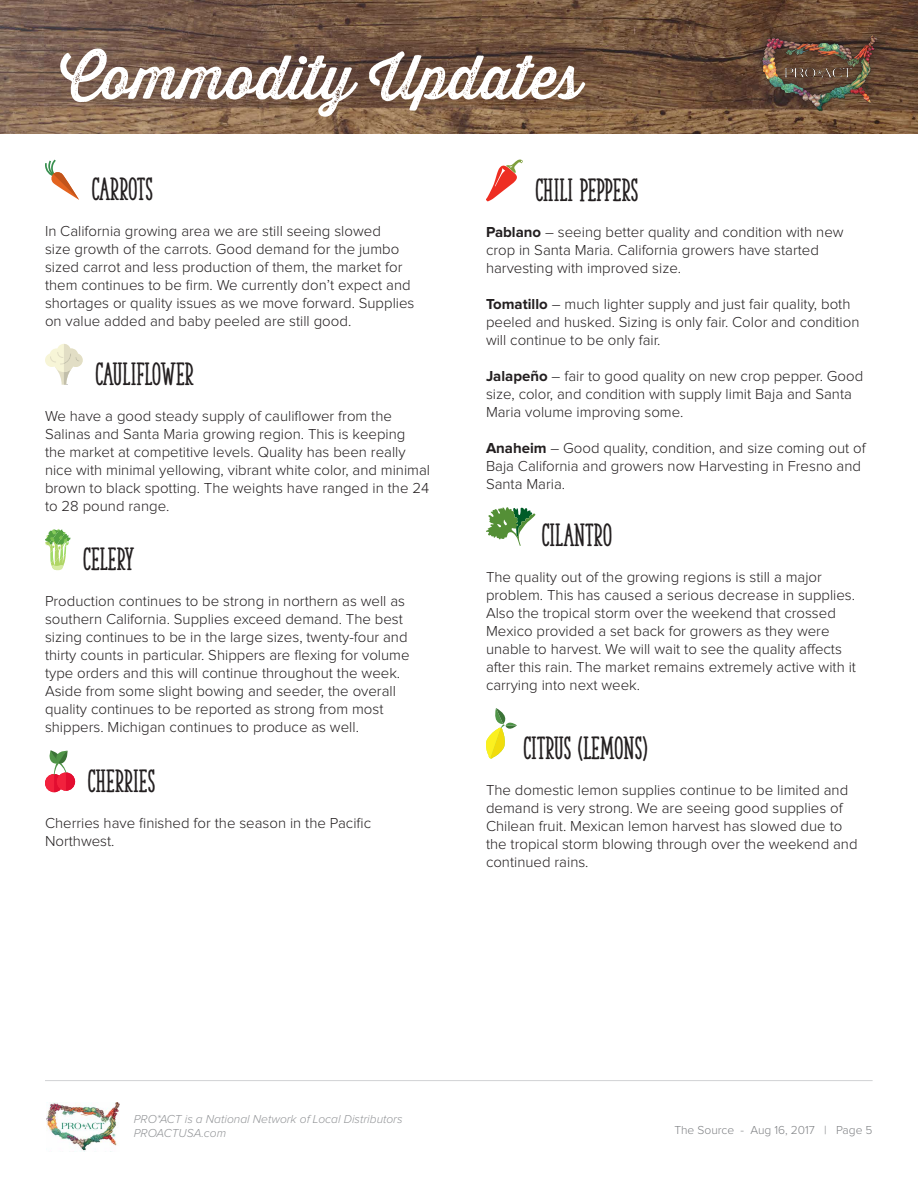
<style>
.page{position:relative;width:918px;height:1188px;background:#fff}
.page>*{position:absolute;margin:0;border:0;box-sizing:border-box;transform-origin:0 0}
.t1{font:60px "Thirsty Rough Reg One";color:#fff}
.t2{font:30px "The Serif Hand Extrablack";color:#231f20}
.t3{font:700 27px "Proxima Nova";color:#fff}
.t4{font:300 15px/18px "Proxima Nova";color:#231f20}
.t5{font:italic 300 12px/14.4px "Proxima Nova";color:#939598}
.t6{font:300 12px "Proxima Nova";color:#808285}
.s1{font-weight:700}
</style>
<div class="page">
<img style="left:46px;top:1102px;width:74px;height:49px">
<hr style="left:45px;top:1080px;width:828px;height:1px;background:#d1d2d4">
<img style="left:0;top:0;width:918px;height:134px">
<div style="left:752px;top:25px;width:133px;height:94px;background:#231f20;opacity:.6"></div>
<img style="left:761px;top:36px;width:115px;height:76px">
<svg style="left:45px;top:160px;width:34px;height:40px"></svg>
<svg style="left:45px;top:344px;width:38px;height:41px"></svg>
<svg style="left:45px;top:529px;width:26px;height:42px"></svg>
<svg style="left:45px;top:750px;width:30px;height:42px"></svg>
<svg style="left:486px;top:160px;width:37px;height:41px"></svg>
<svg style="left:486px;top:507px;width:49px;height:39px"></svg>
<svg style="left:486px;top:708px;width:31px;height:51px"></svg>
<h1 class="t1" style="left:60px;top:33px;width:523px">Commodity Updates</h1>
<h3 class="t3" style="left:217px;top:80px;width:158px">Aug 16, 2017</h3>
<h2 class="t2" style="left:92px;top:171px;width:63px">CARROTS</h2>
<p class="t4" style="left:45px;top:223px;width:371px">In California growing area we are still seeing slowed<br>size growth of the carrots. Good demand for the jumbo sized carrot and less production of them, the market for them continues to be firm. We currently don’t expect and shortages or quality issues as we move forward. Supplies on value added and baby peeled are still good.</p>
<h2 class="t2" style="left:95px;top:356px;width:100px">CAULIFLOWER</h2>
<p class="t4" style="left:45px;top:407px;width:387px">We have a good steady supply of cauliflower from the Salinas and Santa Maria growing region. This is keeping<br>the market at competitive levels. Quality has been really nice with minimal yellowing, vibrant white color, and minimal brown to black spotting. The weights have ranged in the 24 to 28 pound range.</p>
<h2 class="t2" style="left:83px;top:541px;width:52px">CELERY</h2>
<p class="t4" style="left:45px;top:593px;width:366px">Production continues to be strong in northern as well as southern California. Supplies exceed demand. The best sizing continues to be in the large sizes, twenty-four and thirty counts in particular. Shippers are flexing for volume type orders and this will continue throughout the week.<br>Aside from some slight bowing and seeder, the overall quality continues to be reported as strong from most shippers. Michigan continues to produce as well.</p>
<h2 class="t2" style="left:88px;top:763px;width:69px">CHERRIES</h2>
<p class="t4" style="left:45px;top:815px;width:328px">Cherries have finished for the season in the Pacific<br>Northwest.</p>
<h2 class="t2" style="left:535px;top:172px;width:104px">CHILI PEPPERS</h2>
<p class="t4" style="left:486px;top:224px;width:359px"><span class="s1">Pablano</span> – seeing better quality and condition with new crop in Santa Maria. California growers have started harvesting with improved size.</p>
<p class="t4" style="left:486px;top:296px;width:375px"><span class="s1">Tomatillo</span> – much lighter supply and just fair quality, both peeled and husked. Sizing is only fair. Color and condition will continue to be only fair.</p>
<p class="t4" style="left:486px;top:368px;width:379px"><span class="s1">Jalapeño</span> – fair to good quality on new crop pepper. Good size, color, and condition with supply limit Baja and Santa<br>Maria volume improving some.</p>
<p class="t4" style="left:486px;top:440px;width:381px"><span class="s1">Anaheim</span> – Good quality, condition, and size coming out of<br>Baja California and growers now Harvesting in Fresno and<br>Santa Maria.</p>
<h2 class="t2" style="left:542px;top:517px;width:72px">CILANTRO</h2>
<p class="t4" style="left:486px;top:569px;width:372px">The quality out of the growing regions is still a major problem. This has caused a serious decrease in supplies.<br>Also the tropical storm over the weekend that crossed Mexico provided a set back for growers as they were unable to harvest. We will wait to see the quality affects after this rain. The market remains extremely active with it carrying into next week.</p>
<h2 class="t2" style="left:523px;top:729px;width:125px">CITRUS (LEMONS)</h2>
<p class="t4" style="left:486px;top:781px;width:373px">The domestic lemon supplies continue to be limited and demand is very strong. We are seeing good supplies of Chilean fruit. Mexican lemon harvest has slowed due to the tropical storm blowing through over the weekend and continued rains.</p>
<p class="t5" style="left:134px;top:1112px;width:270px">PRO*ACT is a National Network of Local Distributors<br>PROACTUSA.com</p>
<p class="t6" style="left:674px;top:1124px;width:200px">The Source - Aug 16, 2017 | Page 5</p>
</div>
